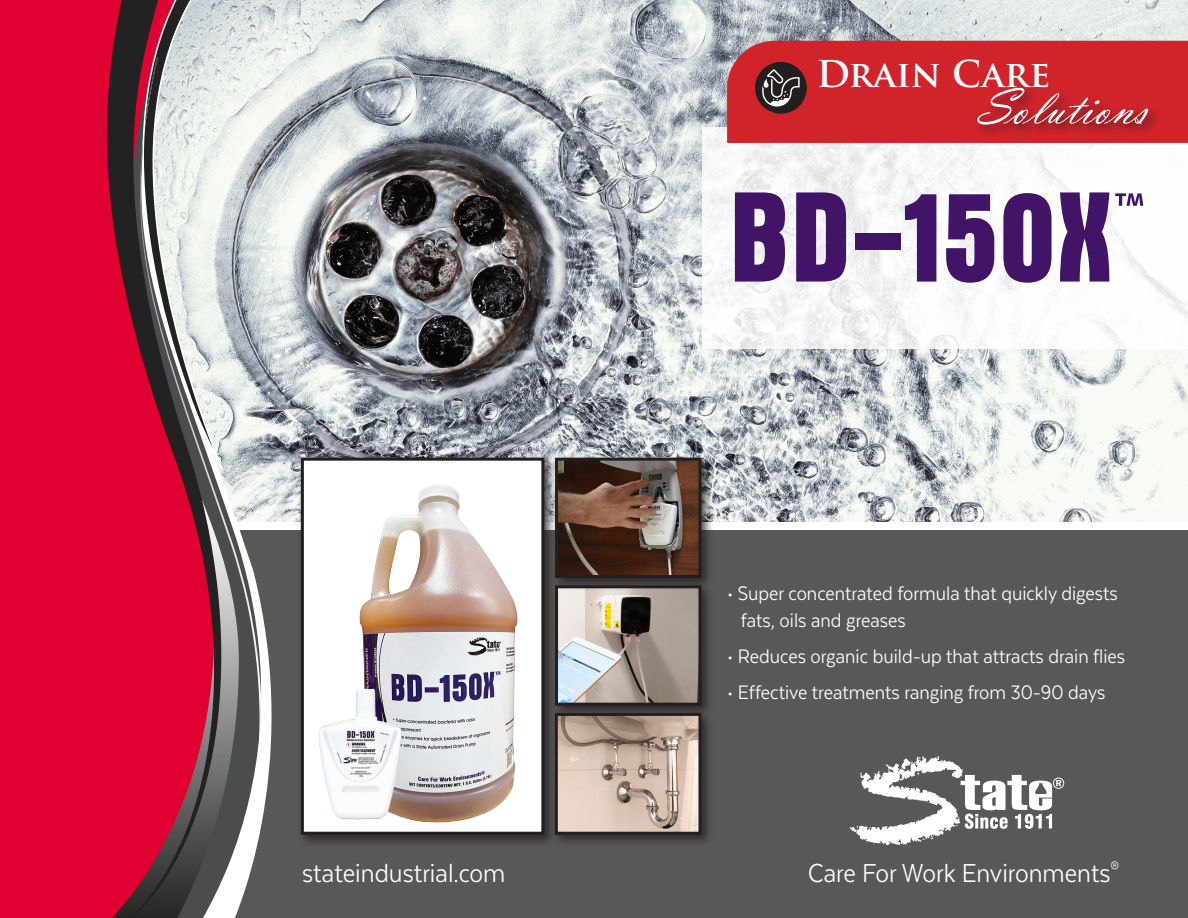
<style>
.page{position:relative;width:1188px;height:918px;background:#fff}
.page>*{position:absolute;margin:0;border:0;box-sizing:border-box;transform-origin:0 0}
.Paragraph_Style_2{font:52.5px "Vladimir Script";color:#fff}
.Paragraph_Style_1{font:700 36px "Trajan Pro";color:#fff}
.t1{font:30px "Texta Narrow";color:#fff}
.t2{font:22.5px "Texta Narrow";color:#fff}
</style>
<div class="page">
<div style="left:184px;top:530px;width:1004px;height:388px;background:#5a5757"></div>
<img style="left:272px;top:0;width:916px;height:522px">
<svg style="left:850px;top:756px;width:214px;height:89px"></svg>
<div style="left:0;top:0;width:272px;height:918px;background:#e00031"></div>
<svg style="left:262px;top:0;width:6px;height:918px"></svg>
<svg style="left:223px;top:0;width:39px;height:918px"></svg>
<svg style="left:107px;top:0;width:116px;height:918px;background:#9d1734"></svg>
<svg style="left:142px;top:0;width:81px;height:140px;background:#c2b5b9"></svg>
<img style="left:220px;top:791px;width:37px;height:127px">
<img style="left:250px;top:698px;width:12px;height:120px">
<img style="left:140px;top:140px;width:121px;height:596px">
<img style="left:145px;top:57px;width:13px;height:73px">
<img style="left:142px;top:117px;width:4px;height:35px">
<div style="left:702px;top:128px;width:486px;height:221px;background:#fff"></div>
<div style="left:727px;top:41px;width:461px;height:102px;background:#d1232a"></div>
<div style="left:755px;top:62px;width:52px;height:52px;background:#231f20;border-radius:50%"></div>
<div style="left:975px;top:85px;width:185px;height:53px;background:#231f20;opacity:.75"></div>
<svg style="left:735px;top:192px;width:50px;height:90px;background:#5a347b"></svg>
<svg style="left:796px;top:192px;width:50px;height:90px;background:#5e397e"></svg>
<div style="left:856px;top:234px;width:45px;height:16px;background:#411467"></div>
<svg style="left:905px;top:194px;width:31px;height:88px"></svg>
<svg style="left:946px;top:194px;width:48px;height:89px"></svg>
<svg style="left:1003px;top:193px;width:49px;height:90px"></svg>
<svg style="left:1060px;top:192px;width:49px;height:90px"></svg>
<svg style="left:1115px;top:193px;width:28px;height:13px"></svg>
<svg style="left:762px;top:69px;width:38px;height:38px"></svg>
<div style="left:552px;top:582px;width:163px;height:136px;background:#231f20;opacity:.75"></div>
<img style="left:559px;top:591px;width:138px;height:111px">
<div style="left:555px;top:585px;width:146px;height:121px;border:3px solid #231f20"></div>
<div style="left:551px;top:709px;width:163px;height:139px;background:#231f20;opacity:.75"></div>
<img style="left:559px;top:717px;width:138px;height:114px">
<div style="left:555px;top:713px;width:146px;height:122px;border:3px solid #231f20"></div>
<div style="left:297px;top:454px;width:260px;height:394px;background:#231f20;opacity:.75"></div>
<div style="left:302px;top:459px;width:241px;height:374px;background:#fff"></div>
<div style="left:301px;top:458px;width:243px;height:377px;border:3px solid #231f20"></div>
<img style="left:359px;top:485px;width:159px;height:338px">
<img style="left:318px;top:687px;width:88px;height:134px">
<div style="left:552px;top:454px;width:163px;height:137px;background:#231f20;opacity:.75"></div>
<img style="left:559px;top:462px;width:138px;height:112px">
<div style="left:555px;top:458px;width:146px;height:120px;border:3px solid #231f20"></div>
<p class="Paragraph_Style_1" style="left:817px;top:51px;width:235px">Drain Care</p>
<p class="Paragraph_Style_2" style="left:977px;top:76px;width:172px">Solutions</p>
<p class="t2" style="left:727px;top:581px;width:392px">• Super concentrated formula that quickly digests</p>
<p class="t2" style="left:741px;top:608px;width:167px">fats, oils and greases</p>
<p class="t2" style="left:727px;top:644px;width:400px">• Reduces organic build-up that attracts drain flies</p>
<p class="t2" style="left:727px;top:680px;width:380px">• Effective treatments ranging from 30-90 days</p>
<p class="t1" style="left:302px;top:858px;width:205px">stateindustrial.com</p>
<p class="t1" style="left:808px;top:858px;width:313px">Care For Work Environments<sup>®</sup></p>
</div>
